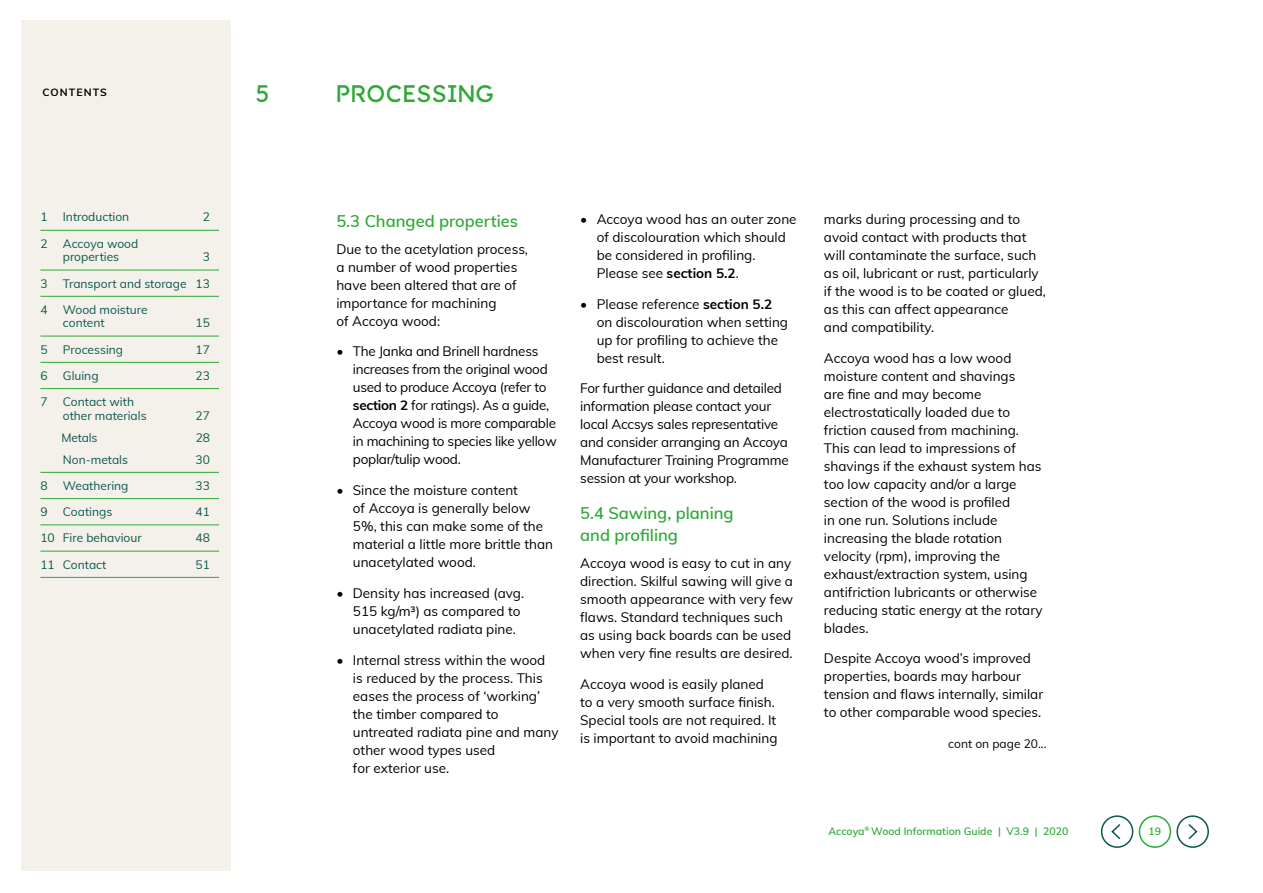
<style>
.page{position:relative;width:1263px;height:893px;background:#fff}
.page>*{position:absolute;margin:0;border:0;box-sizing:border-box;transform-origin:0 0}
.t1{font:24px "Accoya Display";letter-spacing:.02em;color:#2ea836}
.t2{font:600 16.5px/22.5px "Muli";color:#2ea836}
.t3{font:13.5px/18px "Muli";color:#000}
.t4{font:13.5px/18px "Muli";letter-spacing:-.02em;color:#000}
.t5{font:12px/13.5px "Muli";color:#0c574b}
.t6{font:12px "Muli";color:#000}
.t7{font:600 10.5px "Muli";color:#2ea836}
.t8{font:700 10.5px "Muli";letter-spacing:.1em;color:#000}
.s1{font-weight:700}
</style>
<div class="page">
<div style="left:21px;top:20px;width:209px;height:850px;background:#f3f1ea"></div>
<hr style="left:40px;top:230px;width:179px;height:1px;background:#2ea836">
<hr style="left:40px;top:270px;width:179px;height:1px;background:#2ea836">
<hr style="left:40px;top:296px;width:179px;height:1px;background:#2ea836">
<hr style="left:40px;top:336px;width:179px;height:1px;background:#2ea836">
<hr style="left:40px;top:362px;width:179px;height:1px;background:#2ea836">
<hr style="left:40px;top:388px;width:179px;height:1px;background:#2ea836">
<hr style="left:40px;top:472px;width:179px;height:1px;background:#2ea836">
<hr style="left:40px;top:498px;width:179px;height:1px;background:#2ea836">
<hr style="left:40px;top:525px;width:179px;height:1px;background:#2ea836">
<hr style="left:40px;top:551px;width:179px;height:1px;background:#2ea836">
<hr style="left:40px;top:577px;width:179px;height:1px;background:#2ea836">
<div style="left:1139px;top:815px;width:32px;height:33px;border:2px solid #2ea836;border-radius:50%"></div>
<div style="left:1176px;top:815px;width:33px;height:33px;border:2px solid #0c574b;border-radius:50%"></div>
<svg style="left:1188px;top:824px;width:10px;height:16px"></svg>
<div style="left:1101px;top:815px;width:32px;height:33px;border:2px solid #0c574b;border-radius:50%"></div>
<svg style="left:1111px;top:824px;width:10px;height:16px"></svg>
<p class="t8" style="left:43px;top:84px;width:66px">CONTENTS</p>
<p class="t5" style="left:40px;top:210px;width:9px">1</p>
<p class="t5" style="left:63px;top:210px;width:68px">Introduction</p>
<p class="t5" style="left:203px;top:210px;width:9px">2</p>
<p class="t5" style="left:40px;top:236px;width:9px">2</p>
<p class="t5" style="left:63px;top:236px;width:77px">Accoya wood properties</p>
<p class="t5" style="left:203px;top:250px;width:9px">3</p>
<p class="t5" style="left:40px;top:276px;width:9px">3</p>
<p class="t5" style="left:63px;top:276px;width:149px">Transport and storage 13</p>
<p class="t5" style="left:40px;top:302px;width:9px">4</p>
<p class="t5" style="left:63px;top:302px;width:86px">Wood moisture content</p>
<p class="t5" style="left:195px;top:316px;width:16px">15</p>
<p class="t5" style="left:40px;top:342px;width:9px">5</p>
<p class="t5" style="left:63px;top:342px;width:62px">Processing</p>
<p class="t5" style="left:195px;top:342px;width:16px">17</p>
<p class="t5" style="left:40px;top:368px;width:9px">6</p>
<p class="t5" style="left:63px;top:368px;width:37px">Gluing</p>
<p class="t5" style="left:195px;top:368px;width:16px">23</p>
<p class="t5" style="left:40px;top:394px;width:9px">7</p>
<p class="t5" style="left:63px;top:394px;width:85px">Contact with other materials</p>
<p class="t5" style="left:195px;top:408px;width:16px">27</p>
<p class="t5" style="left:61px;top:430px;width:37px">Metals</p>
<p class="t5" style="left:196px;top:430px;width:16px">28</p>
<p class="t5" style="left:63px;top:452px;width:67px">Non-metals</p>
<p class="t5" style="left:195px;top:452px;width:16px">30</p>
<p class="t5" style="left:40px;top:478px;width:9px">8</p>
<p class="t5" style="left:63px;top:478px;width:67px">Weathering</p>
<p class="t5" style="left:195px;top:478px;width:16px">33</p>
<p class="t5" style="left:40px;top:504px;width:9px">9</p>
<p class="t5" style="left:63px;top:504px;width:51px">Coatings</p>
<p class="t5" style="left:195px;top:504px;width:16px">41</p>
<p class="t5" style="left:40px;top:531px;width:103px">10 Fire behaviour</p>
<p class="t5" style="left:195px;top:531px;width:16px">48</p>
<p class="t5" style="left:40px;top:557px;width:68px">11 Contact</p>
<p class="t5" style="left:195px;top:557px;width:16px">51</p>
<h1 class="t1" style="left:256px;top:80px;width:15px">5</h1>
<h1 class="t1" style="left:337px;top:80px;width:159px">PROCESSING</h1>
<p class="t2" style="left:336px;top:209px;width:183px">5.3 Changed properties</p>
<p class="t3" style="left:336px;top:239px;width:193px">Due to the acetylation process, a number of wood properties have been altered that are of importance for machining<br>of Accoya wood:</p>
<p class="t4" style="left:353px;top:342px;width:205px;text-indent:-16px">• The Janka and Brinell hardness increases from the original wood used to produce Accoya (refer to <span class="s1">section 2</span> for ratings). As a guide,<br>Accoya wood is more comparable in machining to species like yellow poplar/tulip wood.</p>
<p class="t3" style="left:353px;top:481px;width:202px;text-indent:-16px">• Since the moisture content<br>of Accoya is generally below<br>5%, this can make some of the material a little more brittle than unacetylated wood.</p>
<p class="t3" style="left:353px;top:583px;width:173px;text-indent:-16px">• Density has increased (avg.<br>515 kg/m³) as compared to unacetylated radiata pine.</p>
<p class="t3" style="left:353px;top:650px;width:207px;text-indent:-16px">• Internal stress within the wood<br>is reduced by the process. This eases the process of ‘working’ the timber compared to untreated radiata pine and many other wood types used<br>for exterior use.</p>
<p class="t3" style="left:597px;top:209px;width:201px;text-indent:-16px">• Accoya wood has an outer zone of discolouration which should be considered in profiling.<br>Please see <span class="s1">section 5.2</span>.</p>
<p class="t3" style="left:597px;top:294px;width:193px;text-indent:-16px">• Please reference <span class="s1">section 5.2 </span>on discolouration when setting up for profiling to achieve the best result.</p>
<p class="t3" style="left:580px;top:379px;width:210px">For further guidance and detailed information please contact your local Accsys sales representative and consider arranging an Accoya<br>Manufacturer Training Programme session at your workshop.</p>
<p class="t2" style="left:580px;top:501px;width:155px">5.4 Sawing, planing and profiling</p>
<p class="t3" style="left:580px;top:553px;width:215px">Accoya wood is easy to cut in any direction. Skilful sawing will give a smooth appearance with very few flaws. Standard techniques such as using back boards can be used when very fine results are desired.</p>
<p class="t3" style="left:580px;top:674px;width:199px">Accoya wood is easily planed to a very smooth surface finish.<br>Special tools are not required. It is important to avoid machining</p>
<p class="t3" style="left:824px;top:210px;width:223px">marks during processing and to avoid contact with products that will contaminate the surface, such as oil, lubricant or rust, particularly if the wood is to be coated or glued, as this can affect appearance<br>and compatibility.</p>
<p class="t3" style="left:824px;top:348px;width:220px">Accoya wood has a low wood moisture content and shavings<br>are fine and may become electrostatically loaded due to friction caused from machining.<br>This can lead to impressions of shavings if the exhaust system has too low capacity and/or a large section of the wood is profiled<br>in one run. Solutions include increasing the blade rotation velocity (rpm), improving the exhaust/extraction system, using antifriction lubricants or otherwise reducing static energy at the rotary blades.</p>
<p class="t3" style="left:824px;top:649px;width:221px">Despite Accoya wood’s improved properties, boards may harbour tension and flaws internally, similar to other comparable wood species.</p>
<p class="t6" style="left:948px;top:735px;width:100px">cont on page 20...</p>
<p class="t7" style="left:828px;top:823px;width:241px">Accoya<sup>®</sup> Wood Information Guide | V3.9 | 2020</p>
<p class="t7" style="left:1149px;top:823px;width:14px">19</p>
</div>
